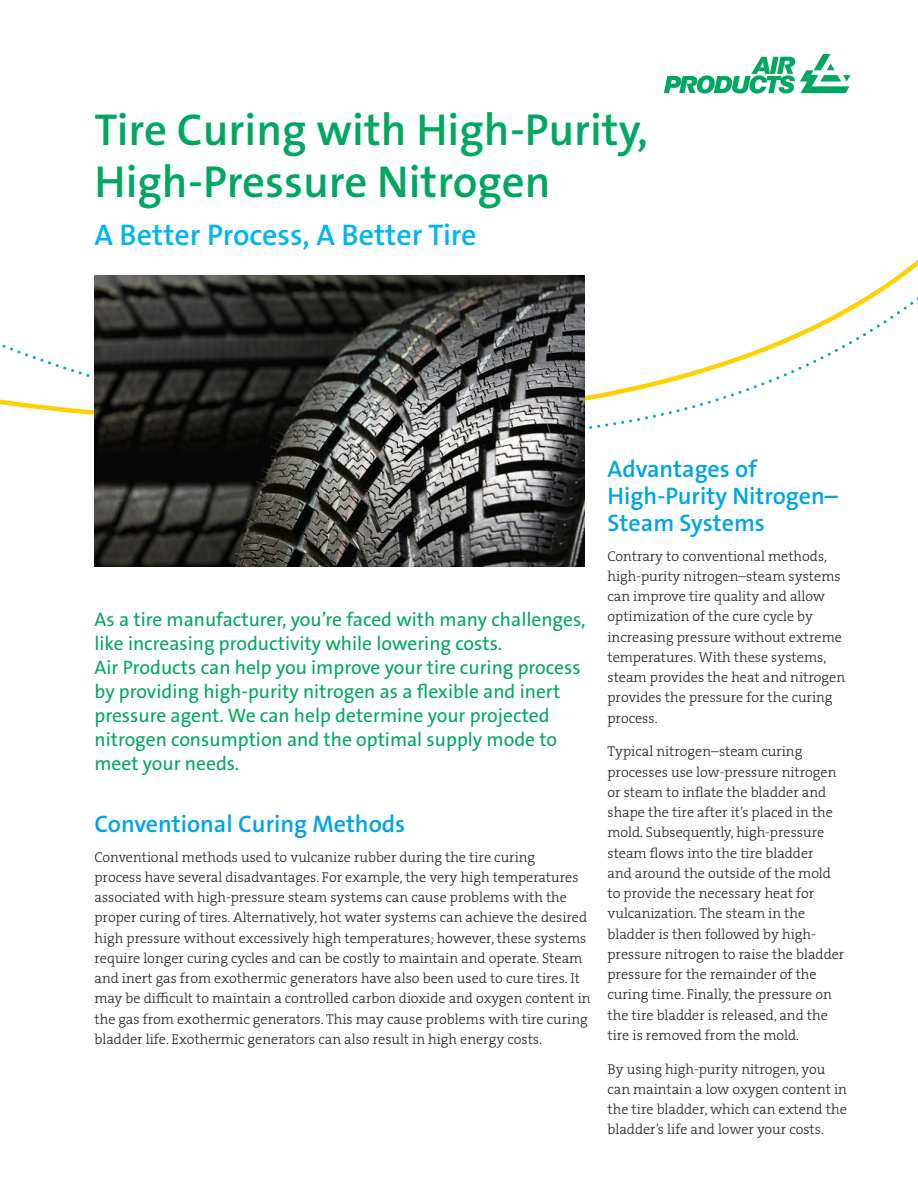
<style>
.page{position:relative;width:918px;height:1188px;background:#fff}
.page>*{position:absolute;margin:0;border:0;box-sizing:border-box;transform-origin:0 0}
.Main_Headline{font:600 45px/52.5px "The Sans LF";color:#00a85f}
.Main_Subhead{font:600 30px "The Sans LF";color:#00b5f0}
.Subhead_level_1{font:600 24px/27px "The Sans LF";color:#00a5e3}
.Intro_Body_Copy{font:19.5px/24px "The Sans LF";color:#00a85f}
.Body_copy{font:14.25px/20.2px "The Serif LP3 Lig";color:#231f20}
</style>
<div class="page">
<svg style="left:0;top:285px;width:918px;height:144px"></svg>
<img style="left:94px;top:275px;width:491px;height:292px">
<svg style="left:664px;top:54px;width:186px;height:40px"></svg>
<p class="Main_Headline" style="left:94px;top:104px;width:555px">Tire Curing with High-Purity,<br>High-Pressure Nitrogen</p>
<p class="Main_Subhead" style="left:94px;top:216px;width:384px">A Better Process, A Better Tire</p>
<p class="Intro_Body_Copy" style="left:94px;top:607px;width:493px">As a tire manufacturer, you’re faced with many challenges, like increasing productivity while lowering costs.<br>Air Products can help you improve your tire curing process by providing high-purity nitrogen as a flexible and inert pressure agent. We can help determine your projected nitrogen consumption and the optimal supply mode to meet your needs.</p>
<p class="Subhead_level_1" style="left:94px;top:811px;width:312px">Conventional Curing Methods</p>
<p class="Body_copy" style="left:94px;top:847px;width:498px">Conventional methods used to vulcanize rubber during the tire curing<br>process have several disadvantages. For example, the very high temperatures associated with high-pressure steam systems can cause problems with the proper curing of tires. Alternatively, hot water systems can achieve the desired high pressure without excessively high temperatures; however, these systems require longer curing cycles and can be costly to maintain and operate. Steam and inert gas from exothermic generators have also been used to cure tires. It may be difficult to maintain a controlled carbon dioxide and oxygen content in the gas from exothermic generators. This may cause problems with tire curing bladder life. Exothermic generators can also result in high energy costs.</p>
<p class="Subhead_level_1" style="left:608px;top:456px;width:232px">Advantages of<br>High-Purity Nitrogen–<br>Steam Systems</p>
<p class="Body_copy" style="left:608px;top:546px;width:239px">Contrary to conventional methods, high-purity nitrogen–steam systems can improve tire quality and allow optimization of the cure cycle by increasing pressure without extreme temperatures. With these systems, steam provides the heat and nitrogen provides the pressure for the curing process.</p>
<p class="Body_copy" style="left:608px;top:742px;width:238px">Typical nitrogen–steam curing processes use low-pressure nitrogen or steam to inflate the bladder and shape the tire after it’s placed in the mold. Subsequently, high-pressure steam flows into the tire bladder<br>and around the outside of the mold to provide the necessary heat for vulcanization. The steam in the bladder is then followed by high&shy;pressure nitrogen to raise the bladder pressure for the remainder of the curing time. Finally, the pressure on the tire bladder is released, and the tire is removed from the mold.</p>
<p class="Body_copy" style="left:608px;top:1059px;width:241px">By using high-purity nitrogen, you can maintain a low oxygen content in the tire bladder, which can extend the bladder’s life and lower your costs.</p>
</div>
